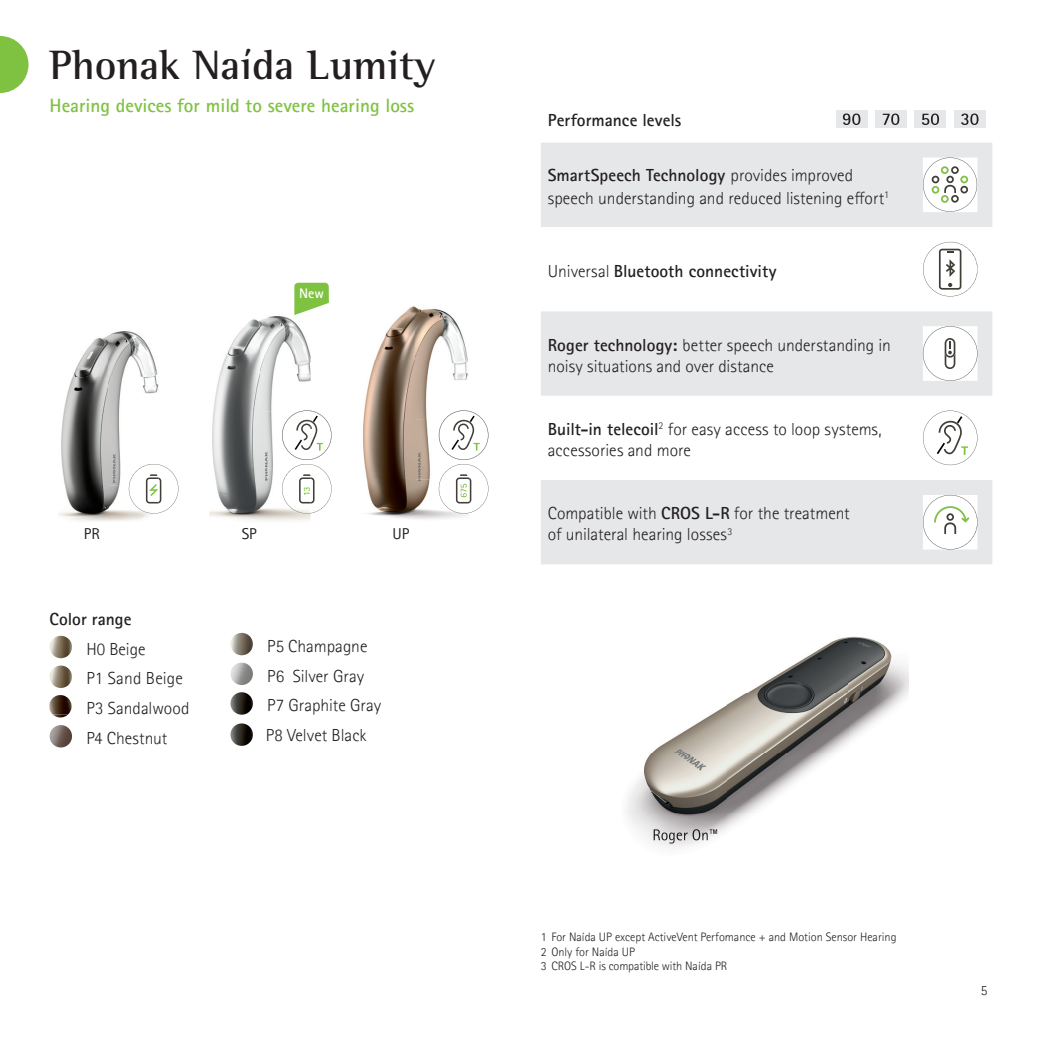
<style>
.page{position:relative;width:1042px;height:1042px;background:#fff}
.page>*{position:absolute;margin:0;border:0;box-sizing:border-box;transform-origin:0 0}
.t1{font:700 42px "Rotis Semifor Phonak";color:#231f20}
.t2{font:700 19.25px "Rotis Sansfor Phonak";color:#7fc241}
.t3{font:300 17.5px/21px "Rotis Sansfor Phonak";color:#231f20}
.t4{font:700 17.5px "Rotis Sansfor Phonak";color:#231f20}
.t5{font:15.75px "Rotis Sansfor Phonak";color:#231f20}
.t6{font:700 14px "Rotis Sansfor Phonak";color:#fff}
.t7{font:300 14px "Rotis Sansfor Phonak";color:#231f20}
.t8{font:300 12.25px/14.7px "Rotis Sansfor Phonak";color:#231f20}
.s1{font-weight:700}
.s2{font-weight:300}
</style>
<div class="page">
<img style="left:363px;top:306px;width:106px;height:213px">
<img style="left:59px;top:331px;width:100px;height:190px">
<img style="left:210px;top:316px;width:100px;height:205px">
<svg style="left:0;top:36px;width:29px;height:57px"></svg>
<img style="left:439px;top:464px;width:31px;height:49px">
<img style="left:456px;top:477px;width:4px;height:26px">
<svg style="left:460px;top:465px;width:28px;height:48px"></svg>
<img style="left:627px;top:636px;width:281px;height:212px">
<img style="left:708px;top:829px;width:9px;height:14px">
<img style="left:653px;top:829px;width:55px;height:14px">
<svg style="left:541px;top:143px;width:451px;height:421px;fill:#e6e7e9"></svg>
<div style="left:954px;top:111px;width:31px;height:17px;background:#e6e7e9"></div>
<svg style="left:961px;top:113px;width:17px;height:12px"></svg>
<div style="left:915px;top:111px;width:31px;height:17px;background:#e6e7e9"></div>
<svg style="left:922px;top:113px;width:17px;height:12px"></svg>
<div style="left:875px;top:111px;width:31px;height:17px;background:#e6e7e9"></div>
<svg style="left:883px;top:113px;width:16px;height:12px"></svg>
<div style="left:836px;top:111px;width:31px;height:17px;background:#e6e7e9"></div>
<svg style="left:843px;top:113px;width:17px;height:12px"></svg>
<svg style="left:923px;top:158px;width:54px;height:54px"></svg>
<svg style="left:923px;top:242px;width:54px;height:54px"></svg>
<svg style="left:923px;top:326px;width:54px;height:55px"></svg>
<svg style="left:923px;top:410px;width:54px;height:55px"></svg>
<svg style="left:923px;top:495px;width:54px;height:54px"></svg>
<img style="left:464px;top:410px;width:6px;height:50px">
<img style="left:439px;top:410px;width:25px;height:50px">
<svg style="left:470px;top:411px;width:18px;height:48px"></svg>
<img style="left:282px;top:410px;width:25px;height:50px">
<img style="left:129px;top:464px;width:20px;height:49px">
<img style="left:146px;top:477px;width:3px;height:26px">
<svg style="left:149px;top:464px;width:29px;height:49px"></svg>
<img style="left:282px;top:464px;width:13px;height:49px">
<svg style="left:295px;top:411px;width:37px;height:102px"></svg>
<svg style="left:294px;top:283px;width:35px;height:32px"></svg>
<img style="left:50px;top:636px;width:22px;height:22px;border-radius:11px">
<img style="left:50px;top:665px;width:22px;height:23px;border-radius:11px">
<img style="left:50px;top:725px;width:22px;height:22px;border-radius:11px">
<img style="left:230px;top:633px;width:23px;height:22px;border-radius:11px">
<img style="left:230px;top:662px;width:23px;height:23px;border-radius:11px">
<img style="left:230px;top:723px;width:23px;height:23px;border-radius:11px">
<img style="left:50px;top:695px;width:22px;height:19px">
<img style="left:230px;top:692px;width:23px;height:23px;border-radius:11px">
<h1 class="t1" style="left:50px;top:49px;width:388px">Phonak Naída Lumity</h1>
<p class="t2" style="left:50px;top:98px;width:366px">Hearing devices for mild to severe hearing loss</p>
<p class="t6" style="left:299px;top:288px;width:26px">New</p>
<p class="t5" style="left:84px;top:528px;width:18px">PR</p>
<p class="t5" style="left:242px;top:528px;width:17px">SP</p>
<p class="t5" style="left:392px;top:528px;width:18px">UP</p>
<p class="t4" style="left:50px;top:612px;width:83px">Color range</p>
<p class="t3" style="left:86px;top:635px;width:105px;line-height:29.8px">H0 Beige<br>P1 Sand Beige<br>P3 Sandalwood<br>P4 Chestnut</p>
<p class="t3" style="left:266px;top:632px;width:117px;line-height:29.6px">P5 Champagne<br>P6 Silver Gray<br>P7 Graphite Gray<br>P8 Velvet Black</p>
<p class="t4" style="left:548px;top:113px;width:135px">Performance levels</p>
<p class="t3" style="left:548px;top:165px;width:343px;line-height:22.8px"><span class="s1">SmartSpeech Technology</span> provides improved speech understanding and reduced listening e昀昀ort<sup>1</sup></p>
<p class="t4" style="left:548px;top:264px;width:230px"><span class="s2">Universal</span> Bluetooth connectivity</p>
<p class="t3" style="left:548px;top:335px;width:345px"><span class="s1">Roger technology:</span> better speech understanding in noisy situations and over distance</p>
<p class="t3" style="left:548px;top:420px;width:335px"><span class="s1">Built-in telecoil</span><sup>2</sup> for easy access to loop systems, accessories and more</p>
<p class="t3" style="left:548px;top:504px;width:303px">Compatible with <span class="s1">CROS L-R</span> for the treatment of unilateral hearing losses<sup>3</sup></p>
<p class="t8" style="left:541px;top:930px;width:357px">1 For Naída UP except ActiveVent Perfomance + and Motion Sensor Hearing<br>2 Only for Naída UP<br>3 CROS L-R is compatible with Naída PR</p>
<p class="t7" style="left:980px;top:984px;width:8px">5</p>
</div>
